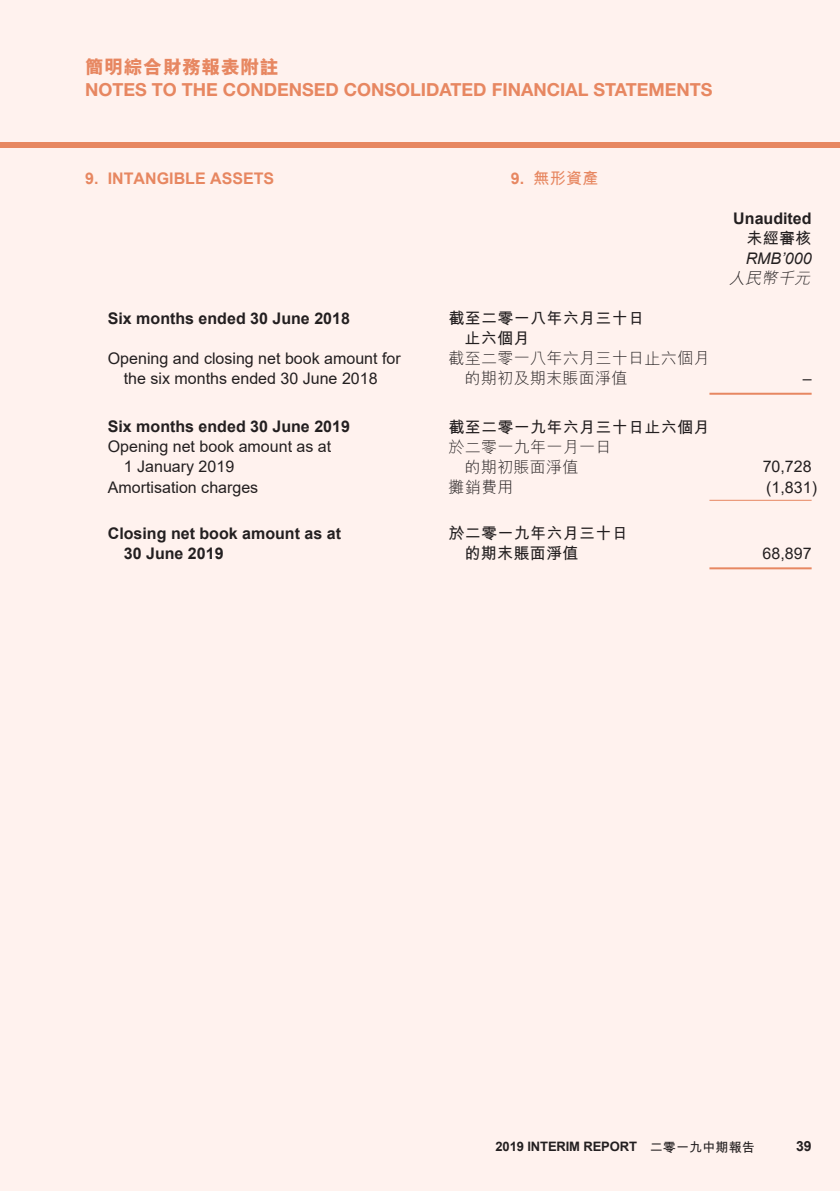
<style>
.page{position:relative;width:840px;height:1191px;background:#fff}
.page>*{position:absolute;margin:0;border:0;box-sizing:border-box;transform-origin:0 0}
.t1{font:800 19px "M Hei HK";letter-spacing:.02em;color:#e78761}
.t2{font:700 18px "Helvetica Neue LT Std";color:#e78761}
.t3{font:16px/20px "Arial";color:#231f20;text-align:center}
.t4{font:700 16px/20px "Arial";color:#231f20}
.t5{font:700 16px/20px "M Hei HK";letter-spacing:.02em;color:#231f20}
.t6{font:300 16px/20px "M Hei HK";letter-spacing:.02em;color:#231f20}
.t7{font:700 16px "Arial";color:#e78761}
.t8{font:italic 16px "Arial";color:#231f20}
.t9{font:700 16px "M Hei HK";color:#e78761}
.t10{font:italic 300 16px "M Hei HK";color:#231f20}
.t11{font:700 14px "Arial";color:#231f20}
.t12{font:700 13px "Arial";letter-spacing:-.01em;color:#231f20}
.s1{font-family:"Arial"}
.s2{font-family:"M Hei HK"}
</style>
<div class="page">
<div style="left:0;top:0;width:839px;height:1191px;background:#fff2ee"></div>
<div style="left:0;top:142px;width:839px;height:5px;background:#e78761"></div>
<hr style="left:709px;top:393px;width:102px;height:2px;background:#e78761">
<hr style="left:709px;top:500px;width:102px;height:1px;background:#e78761">
<hr style="left:709px;top:567px;width:102px;height:2px;background:#e78761">
<p class="t1" style="left:85px;top:57px;width:195px">簡明綜合財務報表附註</p>
<p class="t2" style="left:85px;top:78px;width:628px">NOTES TO THE CONDENSED CONSOLIDATED FINANCIAL STATEMENTS</p>
<p class="t7" style="left:85px;top:167px;width:190px">9. INTANGIBLE ASSETS</p>
<p class="t9" style="left:510px;top:167px;width:89px"><span class="s1">9.</span> 無形資產</p>
<p class="t4" style="left:108px;top:308px;width:243px">Six months ended 30 June 2018</p>
<p class="t5" style="left:464px;top:307px;width:181px;text-indent:-16px">截至二零一八年六月三十日止六個月</p>
<p class="t3" style="left:108px;top:348px;width:294px">Opening and closing net book amount for the six months ended 30 June 2018</p>
<p class="t6" style="left:464px;top:348px;width:246px;text-indent:-16px">截至二零一八年六月三十日止六個月的期初及期末賬面淨值</p>
<p class="t4" style="left:108px;top:417px;width:243px">Six months ended 30 June 2019</p>
<p class="t5" style="left:448px;top:415px;width:262px">截至二零一九年六月三十日止六個月</p>
<p class="t3" style="left:124px;top:437px;width:209px;text-align:left;text-indent:-16px">Opening net book amount as at<br>1 January 2019</p>
<p class="t6" style="left:464px;top:436px;width:148px;text-indent:-16px">於二零一九年一月一日的期初賬面淨值</p>
<p class="t4" style="left:732px;top:208px;width:80px">Unaudited</p>
<p class="t5" style="left:746px;top:227px;width:66px">未經審核</p>
<p class="t8" style="left:745px;top:248px;width:67px">RMB’000</p>
<p class="t10" style="left:728px;top:270px;width:86px">人民幣千元</p>
<p class="t3" style="left:802px;top:368px;width:10px">–</p>
<p class="t3" style="left:762px;top:457px;width:50px">70,728</p>
<p class="t3" style="left:108px;top:477px;width:152px">Amortisation charges</p>
<p class="t6" style="left:448px;top:476px;width:66px">攤銷費用</p>
<p class="t3" style="left:765px;top:477px;width:52px">(1,831)</p>
<p class="t4" style="left:124px;top:523px;width:218px;text-indent:-16px">Closing net book amount as at<br>30 June 2019</p>
<p class="t5" style="left:464px;top:521px;width:165px;text-indent:-16px">於二零一九年六月三十日的期末賬面淨值</p>
<p class="t3" style="left:762px;top:543px;width:50px">68,897</p>
<p class="t12" style="left:495px;top:1137px;width:261px">2019 INTERIM REPORT <span class="s2">二零一九中期報告</span></p>
<p class="t11" style="left:795px;top:1136px;width:17px">39</p>
</div>
